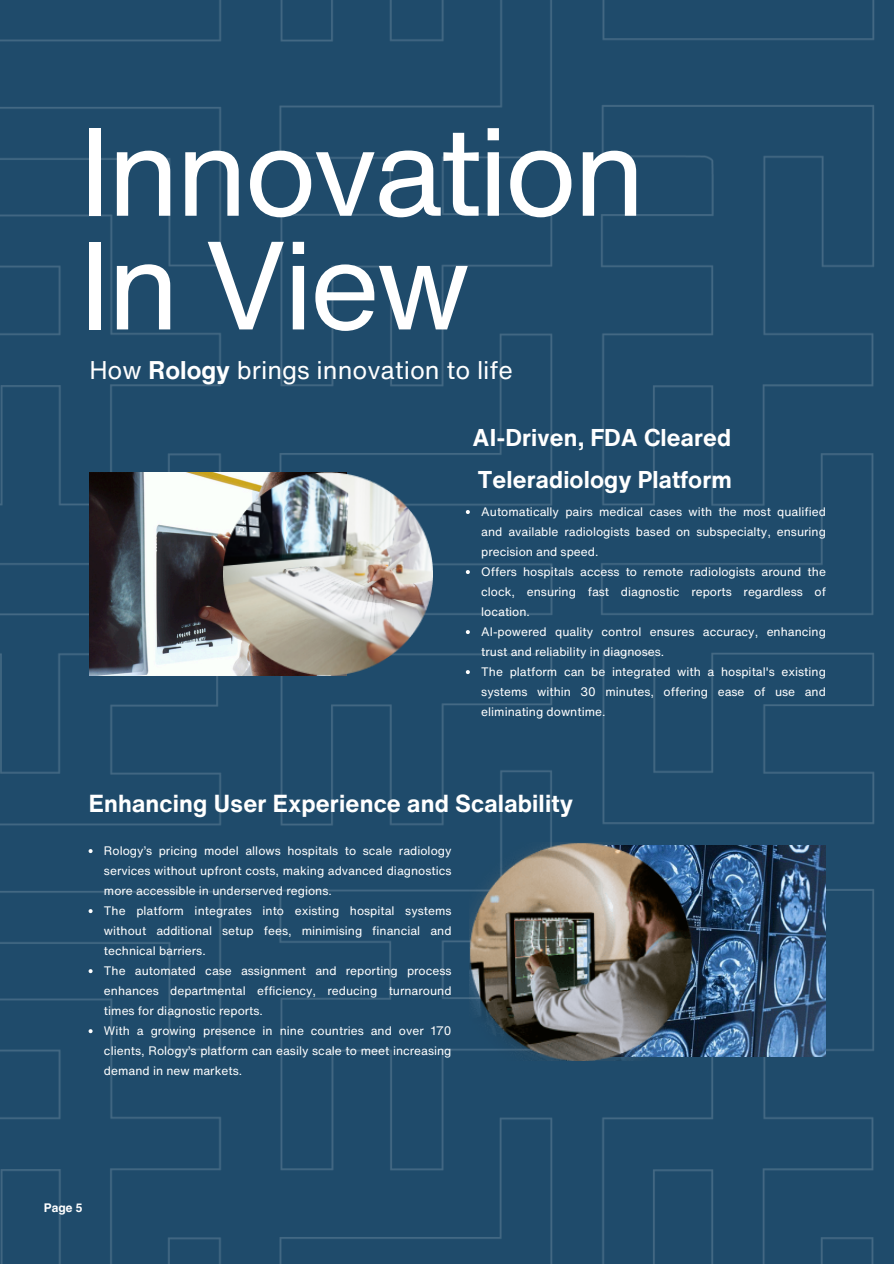
<style>
.page{position:relative;width:894px;height:1264px;background:#fff}
.page>*{position:absolute;margin:0;border:0;box-sizing:border-box;transform-origin:0 0}
.t1{font:123px/113.7px "Helvetica Now Text";letter-spacing:-.04em;color:#fff}
.t2{font:24.9px "Helvetica Now Text";color:#fff}
.t3{font:700 24px "Helvetica Now Text";letter-spacing:.005em;color:#fff}
.t4{font:700 23.7px/41.7px "Helvetica Now Text";letter-spacing:.005em;color:#fff}
.t5{font:12px/20px "Helvetica Now Text";color:#fff;text-align:justify}
.t6{font:700 12px "Helvetica LT Pro";color:#fff}
.s1{font-weight:700}
</style>
<div class="page">
<div style="left:0;top:0;width:893px;height:1263px;background:#1f4b6b"></div>
<img style="left:0;top:652px;width:874px;height:611px">
<img style="left:0;top:0;width:874px;height:615px">
<img style="left:692px;top:845px;width:133px;height:211px">
<img style="left:89px;top:472px;width:134px;height:203px">
<img style="left:223px;top:472px;width:210px;height:203px">
<img style="left:469px;top:842px;width:223px;height:218px">
<svg style="left:465px;top:510px;width:4px;height:4px"></svg>
<svg style="left:465px;top:570px;width:4px;height:4px"></svg>
<svg style="left:465px;top:630px;width:4px;height:4px"></svg>
<svg style="left:465px;top:670px;width:4px;height:4px"></svg>
<svg style="left:89px;top:849px;width:4px;height:4px"></svg>
<svg style="left:89px;top:909px;width:4px;height:4px"></svg>
<svg style="left:89px;top:969px;width:4px;height:4px"></svg>
<svg style="left:89px;top:1029px;width:4px;height:4px"></svg>
<p class="t1" style="left:79px;top:113px;width:568px">Innovation<br>In View</p>
<p class="t2" style="left:89px;top:351px;width:425px">How <span class="s1">Rology</span> brings innovation to life</p>
<p class="t4" style="left:472px;top:416px;width:261px">AI-Driven, FDA Cleared<br>Teleradiology Platform</p>
<p class="t5" style="left:481px;top:501px;width:346px">Automatically pairs medical cases with the most qualified and available radiologists based on subspecialty, ensuring precision and speed.</p>
<p class="t5" style="left:481px;top:561px;width:346px">Offers hospitals access to remote radiologists around the clock, ensuring fast diagnostic reports regardless of location.</p>
<p class="t5" style="left:481px;top:621px;width:346px">AI-powered quality control ensures accuracy, enhancing trust and reliability in diagnoses.</p>
<p class="t5" style="left:481px;top:661px;width:346px">The platform can be integrated with a hospital's existing systems within 30 minutes, offering ease of use and eliminating downtime.</p>
<p class="t3" style="left:89px;top:784px;width:485px">Enhancing User Experience and Scalability</p>
<h2 class="t5" style="left:104px;top:840px;width:349px">Rology’s pricing model allows hospitals to scale radiology services without upfront costs, making advanced diagnostics more accessible in underserved regions.</h2>
<p class="t5" style="left:104px;top:900px;width:349px">The platform integrates into existing hospital systems without additional setup fees, minimising financial and technical barriers.</p>
<p class="t5" style="left:104px;top:960px;width:349px">The automated case assignment and reporting process enhances departmental efficiency, reducing turnaround times for diagnostic reports.</p>
<p class="t5" style="left:104px;top:1020px;width:349px">With a growing presence in nine countries and over 170 clients, Rology’s platform can easily scale to meet increasing demand in new markets.</p>
<p class="t6" style="left:44px;top:1203px;width:40px">Page 5</p>
</div>
